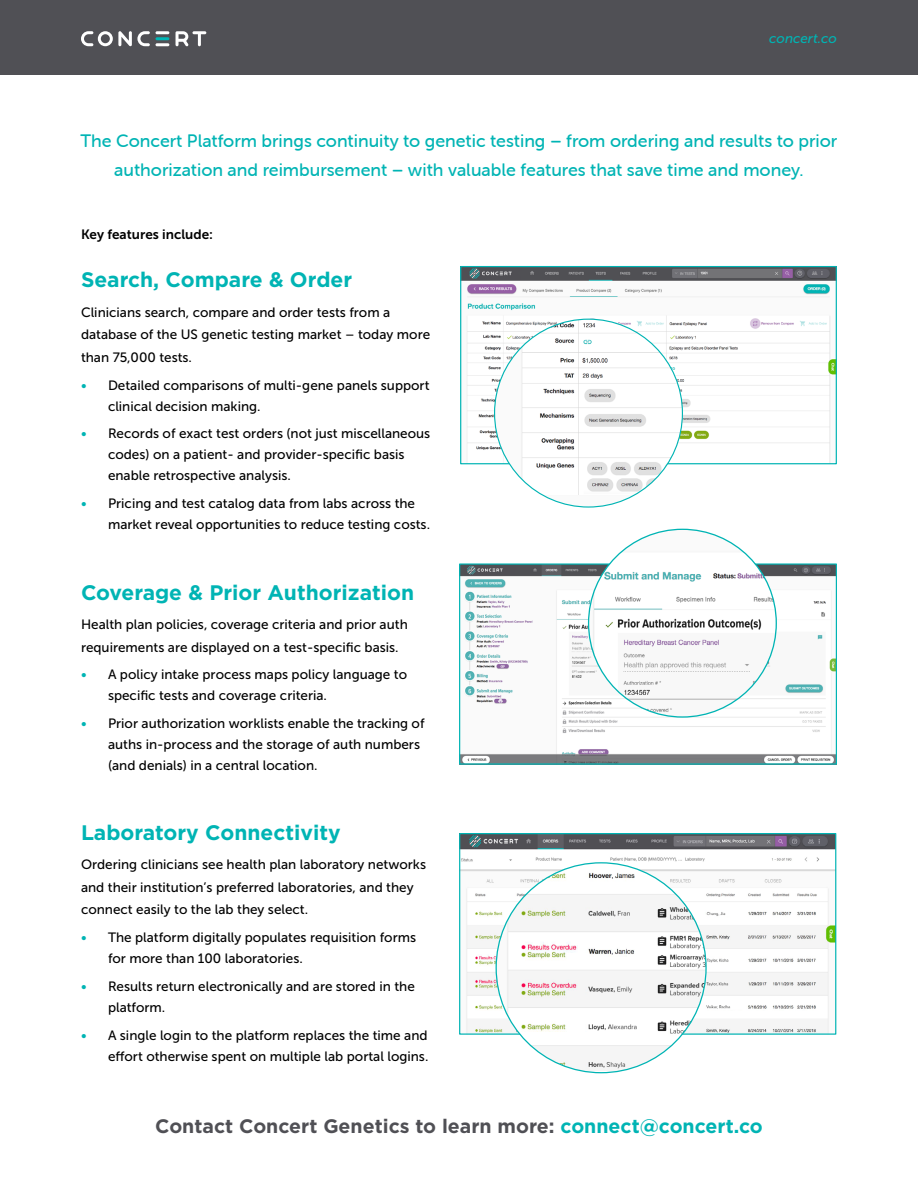
<style>
.page{position:relative;width:918px;height:1188px;background:#fff}
.page>*{position:absolute;margin:0;border:0;box-sizing:border-box;transform-origin:0 0}
.t1{font:700 21px "Gotham";color:#00b4b4}
.t2{font:700 19.5px "Gotham";color:#505055}
.t3{font:18px/28.5px "Museo Sans Rounded 500";color:#00b4b4;text-align:center}
.t4{font:13.5px/21px "Museo Sans 500";color:#000}
.t5{font:13.5px "Museo Sans 700";color:#000}
.t6{font:italic 13.5px "Museo Sans 500";color:#00b4b4}
.s1{color:#00b4b4}
</style>
<div class="page">
<img style="left:462px;top:268px;width:373px;height:194px">
<div style="left:460px;top:266px;width:377px;height:198px;border:1px solid #00b4b4"></div>
<img style="left:461px;top:565px;width:374px;height:198px">
<div style="left:459px;top:563px;width:378px;height:202px;border:1px solid #00b4b4"></div>
<img style="left:461px;top:835px;width:373px;height:198px">
<div style="left:459px;top:833px;width:377px;height:202px;border:1px solid #00b4b4"></div>
<img style="left:589px;top:529px;width:187px;height:188px;border-radius:94px">
<img style="left:496px;top:863px;width:210px;height:209px">
<div style="left:495px;top:319px;width:187px;height:188px;background:#fafafa;border-radius:50%"></div>
<img style="left:511px;top:319px;width:171px;height:176px">
<div style="left:0;top:0;width:918px;height:75px;background:#505055"></div>
<svg style="left:156px;top:31px;width:13px;height:15px"></svg>
<svg style="left:81px;top:31px;width:69px;height:15px"></svg>
<svg style="left:176px;top:31px;width:30px;height:16px"></svg>
<p class="t6" style="left:769px;top:31px;width:69px">concert.co</p>
<h3 class="t3" style="left:81px;top:127px;width:758px">The Concert Platform brings continuity to genetic testing – from ordering and results to prior authorization and reimbursement – with valuable features that save time and money.</h3>
<p class="t5" style="left:81px;top:227px;width:134px">Key features include:</p>
<h1 class="t1" style="left:81px;top:266px;width:273px">Search, Compare &amp; Order</h1>
<p class="t4" style="left:81px;top:301px;width:351px;line-height:22.5px">Clinicians search, compare and order tests from a database of the US genetic testing market – today more than 75,000 tests.</p>
<p class="t4" style="left:108px;top:374px;width:323px;text-indent:-27px"><span class="s1">•</span> Detailed comparisons of multi-gene panels support clinical decision making.</p>
<p class="t4" style="left:108px;top:423px;width:324px;text-indent:-27px"><span class="s1">•</span> Records of exact test orders (not just miscellaneous codes) on a patient- and provider-specific basis enable retrospective analysis.</p>
<p class="t4" style="left:108px;top:493px;width:324px;text-indent:-27px"><span class="s1">•</span> Pricing and test catalog data from labs across the market reveal opportunities to reduce testing costs.</p>
<h1 class="t1" style="left:81px;top:579px;width:335px">Coverage &amp; Prior Authorization</h1>
<p class="t4" style="left:81px;top:613px;width:328px;line-height:22.5px">Health plan policies, coverage criteria and prior auth requirements are displayed on a test-specific basis.</p>
<p class="t4" style="left:108px;top:664px;width:301px;text-indent:-27px"><span class="s1">•</span> A policy intake process maps policy language to specific tests and coverage criteria.</p>
<p class="t4" style="left:108px;top:713px;width:318px;text-indent:-27px"><span class="s1">•</span> Prior authorization worklists enable the tracking of auths in-process and the storage of auth numbers (and denials) in a central location.</p>
<h1 class="t1" style="left:81px;top:819px;width:261px">Laboratory Connectivity</h1>
<p class="t4" style="left:81px;top:854px;width:347px;line-height:22.5px">Ordering clinicians see health plan laboratory networks and their institution’s preferred laboratories, and they connect easily to the lab they select.</p>
<p class="t4" style="left:108px;top:927px;width:310px;text-indent:-27px"><span class="s1">•</span> The platform digitally populates requisition forms for more than 100 laboratories.</p>
<p class="t4" style="left:108px;top:976px;width:308px;text-indent:-27px"><span class="s1">•</span> Results return electronically and are stored in the platform.</p>
<p class="t4" style="left:81px;top:1025px;width:349px;text-align:right"><span class="s1">•</span> A single login to the platform replaces the time and effort otherwise spent on multiple lab portal logins.</p>
<h2 class="t2" style="left:155px;top:1114px;width:609px">Contact Concert Genetics to learn more: <span class="s1">connect@concert.co</span></h2>
</div>
